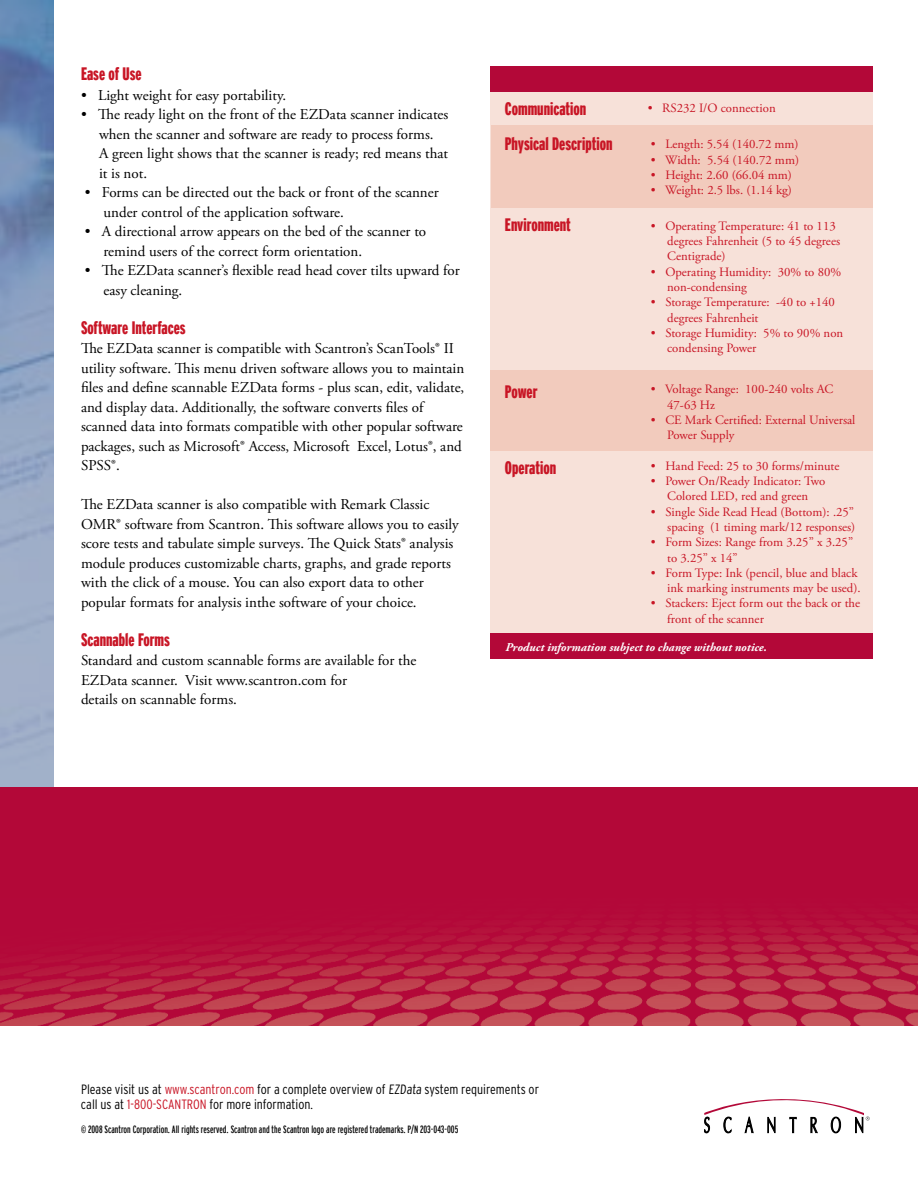
<style>
.page{position:relative;width:918px;height:1188px;background:#fff}
.page>*{position:absolute;margin:0;border:0;box-sizing:border-box;transform-origin:0 0}
.t1{font:900 extra-condensed 18px/35.1px "Interstate";color:#c81525}
.t2{font:15px/19.5px "Adobe Garamond Pro";color:#000}
.t3{font:300 condensed 13.5px/15px "Interstate";color:#000}
.t4{font:12.75px/15.3px "Adobe Garamond Pro";color:#c81525}
.t5{font:italic 700 12px "Adobe Garamond Pro";color:#fff}
.t6{font:extra-condensed 10.5px "Interstate";color:#000}
.s1{color:#c81525}
</style>
<div class="page">
<div style="left:491px;top:72px;width:382px;height:587px;background:#f7e1d9"></div>
<div style="left:491px;top:370px;width:382px;height:82px;background:#f2cbbd"></div>
<div style="left:492px;top:126px;width:381px;height:82px;background:#f2cbbd"></div>
<div style="left:490px;top:634px;width:383px;height:25px;background:#b30838"></div>
<div style="left:490px;top:66px;width:383px;height:26px;background:#b30838"></div>
<svg style="left:704px;top:1099px;width:166px;height:34px"></svg>
<svg style="left:0;top:0;width:54px;height:788px"></svg>
<div style="left:0;top:788px;width:918px;height:235px;background:#b30838"></div>
<img style="left:0;top:923px;width:918px;height:102px">
<p class="t1" style="left:81px;top:56px;width:62px">Ease of Use</p>
<p class="t2" style="left:81px;top:86px;width:207px">• Light weight for easy portability.</p>
<p class="t2" style="left:99px;top:105px;width:351px;text-indent:-18px">• The ready light on the front of the EZData scanner indicates when the scanner and software are ready to process forms.<br>A green light shows that the scanner is ready; red means that it is not.</p>
<p class="t2" style="left:104px;top:183px;width:337px;text-indent:-19px">• Forms can be directed out the back or front of the scanner under control of the application software.</p>
<p class="t2" style="left:104px;top:222px;width:324px;text-indent:-19px">• A directional arrow appears on the bed of the scanner to remind users of the correct form orientation.</p>
<p class="t2" style="left:104px;top:261px;width:358px;text-indent:-19px">• The EZData scanner’s flexible read head cover tilts upward for easy cleaning.</p>
<p class="t1" style="left:81px;top:310px;width:106px">Software Interfaces</p>
<p class="t2" style="left:81px;top:339px;width:385px">The EZData scanner is compatible with Scantron’s ScanTools® II utility software. This menu driven software allows you to maintain files and define scannable EZData forms - plus scan, edit, validate, and display data. Additionally, the software converts files of scanned data into formats compatible with other popular software packages, such as Microsoft® Access, Microsoft Excel, Lotus®, and SPSS®.</p>
<p class="t2" style="left:81px;top:495px;width:379px">The EZData scanner is also compatible with Remark Classic OMR® software from Scantron. This software allows you to easily score tests and tabulate simple surveys. The Quick Stats® analysis module produces customizable charts, graphs, and grade reports with the click of a mouse. You can also export data to other popular formats for analysis inthe software of your choice.</p>
<p class="t1" style="left:81px;top:622px;width:90px">Scannable Forms</p>
<p class="t2" style="left:81px;top:651px;width:337px">Standard and custom scannable forms are available for the<br>EZData scanner. Visit www.scantron.com for<br>details on scannable forms.</p>
<p class="t1" style="left:505px;top:91px;width:109px">Communication<br>Physical Description</p>
<p class="t1" style="left:505px;top:207px;width:68px">Environment</p>
<p class="t1" style="left:505px;top:374px;width:34px">Power</p>
<p class="t1" style="left:505px;top:450px;width:53px">Operation</p>
<p class="t4" style="left:648px;top:101px;width:129px">• RS232 I/O connection</p>
<p class="t4" style="left:651px;top:137px;width:149px">• Length: 5.54 (140.72 mm)</p>
<p class="t4" style="left:651px;top:152px;width:150px">• Width: 5.54 (140.72 mm)</p>
<p class="t4" style="left:651px;top:168px;width:143px">• Height: 2.60 (66.04 mm)</p>
<p class="t4" style="left:651px;top:183px;width:143px">• Weight: 2.5 lbs. (1.14 kg)</p>
<p class="t4" style="left:667px;top:219px;width:174px;text-indent:-16px">• Operating Temperature: 41 to 113 degrees Fahrenheit (5 to 45 degrees<br>Centigrade)</p>
<p class="t4" style="left:667px;top:264px;width:175px;text-indent:-16px">• Operating Humidity: 30% to 80% non-condensing</p>
<p class="t4" style="left:667px;top:295px;width:169px;text-indent:-16px">• Storage Temperature: -40 to +140 degrees Fahrenheit</p>
<p class="t4" style="left:667px;top:326px;width:178px;text-indent:-16px">• Storage Humidity: 5% to 90% non condensing Power</p>
<p class="t4" style="left:667px;top:382px;width:168px;text-indent:-16px">• Voltage Range: 100-240 volts AC<br>47-63 Hz</p>
<p class="t4" style="left:667px;top:413px;width:190px;text-indent:-16px">• CE Mark Certified: External Universal<br>Power Supply</p>
<p class="t4" style="left:651px;top:459px;width:190px">• Hand Feed: 25 to 30 forms/minute</p>
<p class="t4" style="left:651px;top:474px;width:176px;text-align:center">• Power On/Ready Indicator: Two<br>Colored LED, red and green</p>
<p class="t4" style="left:651px;top:504px;width:206px;text-align:right">• Single Side Read Head (Bottom): .25” spacing (1 timing mark/12 responses)</p>
<p class="t4" style="left:667px;top:535px;width:187px;text-indent:-16px">• Form Sizes: Range from 3.25” x 3.25” to 3.25” x 14”</p>
<p class="t4" style="left:651px;top:566px;width:211px;text-align:right">• Form Type: Ink (pencil, blue and black ink marking instruments may be used).</p>
<p class="t4" style="left:667px;top:596px;width:194px;text-indent:-16px">• Stackers: Eject form out the back or the front of the scanner</p>
<p class="t5" style="left:506px;top:640px;width:263px">Product information subject to change without notice.</p>
<p class="t3" style="left:81px;top:1082px;width:460px">Please visit us at <span class="s1">www.scantron.com</span> for a complete overview of EZData system requirements or call us at <span class="s1">1-800-SCANTRON</span> for more information.</p>
<p class="t6" style="left:81px;top:1124px;width:379px">© 2008 Scantron Corporation. All rights reserved. Scantron and the Scantron logo are registered trademarks. P/N 203-043-005</p>
</div>
